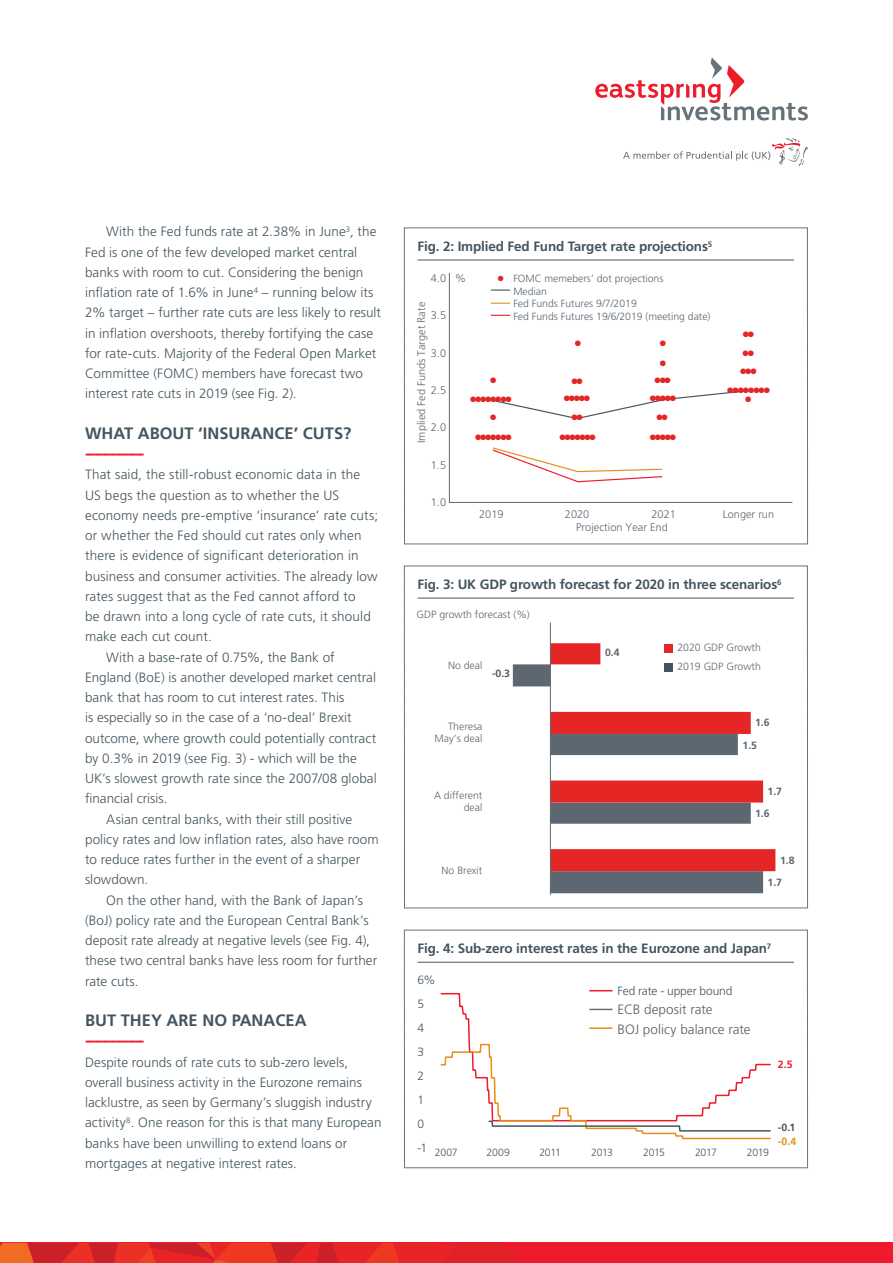
<style>
.page{position:relative;width:893px;height:1263px;background:#fff}
.page>*{position:absolute;margin:0;border:0;box-sizing:border-box;transform-origin:0 0}
.Body_copy{font:700 16.5px "Frutiger LT Std";color:#45555f}
.Sub_header_bold{font:700 16.5px "Frutiger LT Std";color:#ee1b2c}
.Body_copy-2{font:300 13.5px/20.2px "Frutiger LT Std";letter-spacing:.005em;color:#45555f}
.Figure_heading{font:700 13.5px "Frutiger LT Std";letter-spacing:-.01em;color:#45555f}
.t1{font:700 13.5px "Frutiger LT Pro";color:#45555f}
.Body_copy-3{font:300 13.5px "Frutiger LT Std";color:#5f5f62}
.Body_copy-4{font:300 12px "Frutiger LT Std";letter-spacing:-.01em;color:#45555f}
.t2{font:300 10.95px "Frutiger LT Pro";color:#5c6771}
.t3{font:300 10.5px/12.5px "Frutiger LT Pro";color:#5c6771}
.Body_copy-5{font:300 10.5px "Frutiger LT Std";letter-spacing:-.03em;color:#45555f}
.t4{font:700 10.5px "Frutiger LT Pro";color:#5c6771}
.t5{font:700 10.5px "Frutiger LT Pro";color:#595959}
.Body_copy-6{font:700 10.5px "Frutiger LT Std";color:#45555f}
.Body_copy-7{font:700 10.5px "Frutiger LT Std";color:#e58e19}
.Body_copy-8{font:700 10.5px "Frutiger LT Std";color:#ee1b2c}
.t6{font:7.8px "Zapf Dingbats ITC";color:#e42625}
.s1{color:#e42625}
</style>
<div class="page">
<div style="left:0;top:1243px;width:893px;height:20px;background:#ee1b2c"></div>
<svg style="left:0;top:1243px;width:519px;height:20px"></svg>
<svg style="left:595px;top:57px;width:213px;height:64px"></svg>
<svg style="left:623px;top:138px;width:185px;height:28px"></svg>
<hr style="left:417px;top:260px;width:377px;height:1px;background:#45555f">
<div style="left:404px;top:227px;width:404px;height:317px;border:1px solid #687379"></div>
<hr style="left:417px;top:598px;width:377px;height:1px;background:#45555f">
<div style="left:404px;top:566px;width:404px;height:342px;border:1px solid #687379"></div>
<hr style="left:417px;top:962px;width:377px;height:1px;background:#45555f">
<div style="left:404px;top:930px;width:404px;height:238px;border:1px solid #687379"></div>
<svg style="left:449px;top:273px;width:344px;height:230px"></svg>
<div style="left:483px;top:269px;width:259px;height:55px;background:#fff"></div>
<svg style="left:491px;top:289px;width:19px;height:2px"></svg>
<svg style="left:491px;top:303px;width:19px;height:1px"></svg>
<svg style="left:491px;top:315px;width:19px;height:1px"></svg>
<svg style="left:513px;top:664px;width:37px;height:229px"></svg>
<svg style="left:550px;top:622px;width:226px;height:272px"></svg>
<svg style="left:440px;top:990px;width:331px;height:150px"></svg>
<hr style="left:589px;top:1027px;width:23px;height:2px;background:#e58e19">
<svg style="left:743px;top:331px;width:11px;height:6px"></svg>
<svg style="left:743px;top:350px;width:11px;height:6px"></svg>
<svg style="left:487px;top:378px;width:265px;height:43px"></svg>
<p class="Body_copy-2" style="left:85px;top:222px;width:298px;text-indent:21px">With the Fed funds rate at 2.38% in June<sup>3</sup>, the Fed is one of the few developed market central banks with room to cut. Considering the benign inflation rate of 1.6% in June<sup>4</sup> – running below its 2% target – further rate cuts are less likely to result in inflation overshoots, thereby fortifying the case for rate-cuts. Majority of the Federal Open Market Committee (FOMC) members have forecast two interest rate cuts in 2019 (see Fig. 2).</p>
<p class="Body_copy" style="left:85px;top:423px;width:268px">WHAT ABOUT ‘INSURANCE’ CUTS?</p>
<p class="Sub_header_bold" style="left:85px;top:444px;width:61px">---------------</p>
<p class="Body_copy-2" style="left:85px;top:465px;width:295px">That said, the still-robust economic data in the US begs the question as to whether the US economy needs pre-emptive ‘insurance’ rate cuts; or whether the Fed should cut rates only when there is evidence of significant deterioration in business and consumer activities. The already low rates suggest that as the Fed cannot afford to<br>be drawn into a long cycle of rate cuts, it should make each cut count.</p>
<p class="Body_copy-2" style="left:85px;top:647px;width:293px;text-indent:21px">With a base-rate of 0.75%, the Bank of England (BoE) is another developed market central bank that has room to cut interest rates. This<br>is especially so in the case of a ‘no-deal’ Brexit outcome, where growth could potentially contract by 0.3% in 2019 (see Fig. 3) - which will be the UK’s slowest growth rate since the 2007/08 global financial crisis.</p>
<p class="Body_copy-2" style="left:85px;top:809px;width:295px;text-indent:21px">Asian central banks, with their still positive policy rates and low inflation rates, also have room to reduce rates further in the event of a sharper slowdown.</p>
<p class="Body_copy-2" style="left:85px;top:890px;width:294px;text-indent:21px">On the other hand, with the Bank of Japan’s (BoJ) policy rate and the European Central Bank’s deposit rate already at negative levels (see Fig. 4), these two central banks have less room for further rate cuts.</p>
<p class="Body_copy" style="left:85px;top:1011px;width:223px">BUT THEY ARE NO PANACEA</p>
<p class="Sub_header_bold" style="left:85px;top:1031px;width:61px">---------------</p>
<p class="Body_copy-2" style="left:85px;top:1052px;width:298px">Despite rounds of rate cuts to sub-zero levels, overall business activity in the Eurozone remains lacklustre, as seen by Germany’s sluggish industry activity<sup>8</sup>. One reason for this is that many European banks have been unwilling to extend loans or mortgages at negative interest rates.</p>
<p class="t2" style="left:431px;top:234px;width:17px">4.5</p>
<p class="t2" style="left:431px;top:272px;width:37px">4.0 %</p>
<p class="t2" style="left:431px;top:309px;width:17px">3.5</p>
<p class="t2" style="left:431px;top:346px;width:17px">3.0</p>
<p class="t2" style="left:431px;top:384px;width:17px">2.5</p>
<p class="t2" style="left:431px;top:421px;width:17px">2.0</p>
<p class="t2" style="left:431px;top:459px;width:17px">1.5</p>
<p class="t2" style="left:431px;top:496px;width:17px">1.0</p>
<p class="Figure_heading" style="left:417px;top:238px;width:296px">Fig. 2: Implied Fed Fund Target rate projections<sup>5</sup></p>
<p class="t3" style="left:516px;top:243px;width:25px">2019</p>
<p class="t3" style="left:597px;top:243px;width:25px">2020</p>
<p class="t3" style="left:679px;top:243px;width:25px">2021</p>
<p class="t3" style="left:513px;top:272px;width:199px;text-indent:-16px"><span class="s1">●</span> FOMC memebers’ dot projections<br>Median<br>Fed Funds Futures 9/7/2019<br>Fed Funds Futures 19/6/2019 (meeting date)</p>
<p class="t2" style="left:415px;top:443px;width:143px;rotate:-90deg">Implied Fed Funds Target Rate</p>
<p class="t6" style="left:575px;top:340px;width:8px">●</p>
<p class="t6" style="left:660px;top:340px;width:8px">●</p>
<p class="t6" style="left:660px;top:359px;width:8px">●</p>
<p class="t6" style="left:654px;top:377px;width:18px">●●●</p>
<p class="t6" style="left:490px;top:377px;width:8px">●</p>
<p class="t6" style="left:490px;top:414px;width:8px">●</p>
<p class="t6" style="left:564px;top:395px;width:28px">●●●●●</p>
<p class="t6" style="left:650px;top:395px;width:28px">●●●●●</p>
<p class="t6" style="left:495px;top:396px;width:18px">●●●</p>
<p class="t6" style="left:470px;top:396px;width:28px">●●●●●</p>
<p class="t6" style="left:475px;top:434px;width:38px">●●●●●●●</p>
<p class="t6" style="left:559px;top:434px;width:38px">●●●●●●●</p>
<p class="t6" style="left:650px;top:434px;width:28px">●●●●●</p>
<p class="t6" style="left:740px;top:368px;width:18px">●●●</p>
<p class="t6" style="left:745px;top:396px;width:8px">●</p>
<p class="t6" style="left:727px;top:386px;width:44px">●●●●●●●●</p>
<p class="t2" style="left:479px;top:508px;width:26px">2019</p>
<p class="t2" style="left:565px;top:508px;width:26px">2020</p>
<p class="t2" style="left:651px;top:508px;width:26px">2021</p>
<p class="t2" style="left:723px;top:508px;width:53px">Longer run</p>
<p class="t2" style="left:576px;top:521px;width:93px">Projection Year End</p>
<p class="t1" style="left:415px;top:574px;width:374px">Fig. 3. UK GDP growth forecast for 2020 in three scenarios<sup>6</sup></p>
<p class="Figure_heading" style="left:417px;top:577px;width:366px">Fig. 3: UK GDP growth forecast for 2020 in three scenarios<sup>6</sup></p>
<p class="t2" style="left:476px;top:579px;width:209px">Fed Funds Futures 19/6/2019 (meeting date)</p>
<p class="t3" style="left:417px;top:608px;width:115px">GDP growth forecast (%)</p>
<p class="t3" style="left:448px;top:659px;width:36px">No deal</p>
<p class="t5" style="left:492px;top:667px;width:20px">-0.3</p>
<p class="t3" style="left:435px;top:720px;width:49px;text-align:right">Theresa<br>May’s deal</p>
<p class="t3" style="left:434px;top:789px;width:50px;text-align:right">A different deal</p>
<p class="t3" style="left:442px;top:864px;width:42px">No Brexit</p>
<p class="t4" style="left:605px;top:646px;width:16px">0.4</p>
<p class="t3" style="left:677px;top:637px;width:85px;line-height:19.4px">2020 GDP Growth<br>2019 GDP Growth</p>
<p class="t4" style="left:755px;top:716px;width:16px">1.6</p>
<p class="t4" style="left:742px;top:739px;width:16px">1.5</p>
<p class="t4" style="left:767px;top:785px;width:16px">1.7</p>
<p class="t4" style="left:755px;top:807px;width:16px">1.6</p>
<p class="t4" style="left:780px;top:854px;width:16px">1.8</p>
<p class="t4" style="left:767px;top:876px;width:16px">1.7</p>
<p class="Figure_heading" style="left:417px;top:941px;width:355px">Fig. 4: Sub-zero interest rates in the Eurozone and Japan<sup>7</sup></p>
<p class="Body_copy-4" style="left:417px;top:973px;width:20px">6%</p>
<p class="Body_copy-4" style="left:417px;top:997px;width:8px">5</p>
<p class="Body_copy-4" style="left:417px;top:1021px;width:8px">4</p>
<p class="Body_copy-4" style="left:417px;top:1045px;width:8px">3</p>
<p class="Body_copy-4" style="left:417px;top:1069px;width:8px">2</p>
<p class="Body_copy-4" style="left:417px;top:1093px;width:8px">1</p>
<p class="Body_copy-4" style="left:417px;top:1117px;width:8px">0</p>
<p class="Body_copy-4" style="left:417px;top:1141px;width:11px">-1</p>
<p class="Body_copy-4" style="left:617px;top:983px;width:116px">Fed rate - upper bound</p>
<p class="Body_copy-3" style="left:617px;top:1002px;width:97px">ECB deposit rate</p>
<p class="Body_copy-3" style="left:617px;top:1021px;width:135px">BOJ policy balance rate</p>
<p class="Body_copy-5" style="left:435px;top:1146px;width:24px">2007</p>
<p class="Body_copy-5" style="left:487px;top:1146px;width:25px">2009</p>
<p class="Body_copy-5" style="left:539px;top:1146px;width:23px">2011</p>
<p class="Body_copy-5" style="left:591px;top:1146px;width:23px">2013</p>
<p class="Body_copy-5" style="left:643px;top:1146px;width:23px">2015</p>
<p class="Body_copy-5" style="left:695px;top:1146px;width:23px">2017</p>
<p class="Body_copy-5" style="left:747px;top:1146px;width:24px">2019</p>
<p class="Body_copy-8" style="left:778px;top:1058px;width:16px">2.5</p>
<p class="Body_copy-6" style="left:778px;top:1121px;width:19px">-0.1</p>
<p class="Body_copy-7" style="left:778px;top:1135px;width:20px">-0.4</p>
</div>
